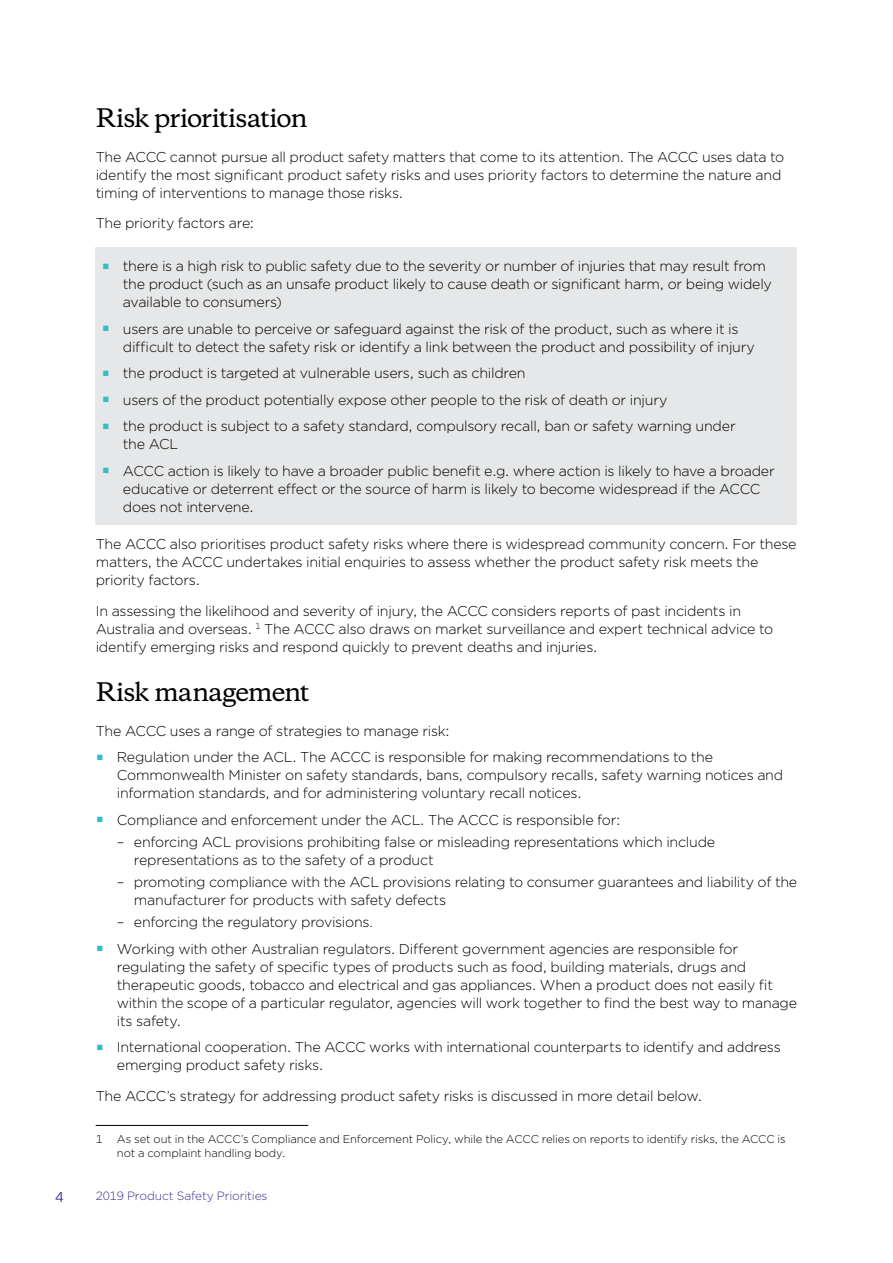
<style>
.page{position:relative;width:893px;height:1263px;background:#fff}
.page>*{position:absolute;margin:0;border:0;box-sizing:border-box;transform-origin:0 0}
._02_Heading_2_NP{font:500 24px "Copernicus";letter-spacing:-.045em;color:#000}
._02_Heading_2{font:500 24px "Copernicus";letter-spacing:-.045em;color:#000}
._01_Body_text{font:300 14.25px/18px "Gotham";letter-spacing:-.02em;color:#000}
.t1{font:14.25px "Gotham";color:#3b3092}
.t2{font:300 12px "Gotham";letter-spacing:-.01em;color:#3b3092}
._01_Footnote{font:300 11.25px/13.5px "Gotham";letter-spacing:-.01em;color:#000}
</style>
<div class="page">
<div style="left:96px;top:247px;width:701px;height:278px;background:#e6e7e8"></div>
<hr style="left:96px;top:1125px;width:212px;height:1px;background:#000">
<h2 class="_02_Heading_2_NP" style="left:96px;top:97px;width:213px">Risk prioritisation</h2>
<p class="_01_Body_text" style="left:96px;top:147px;width:690px">The ACCC cannot pursue all product safety matters that come to its attention. The ACCC uses data to identify the most significant product safety risks and uses priority factors to determine the nature and timing of interventions to manage those risks.</p>
<p class="_01_Body_text" style="left:96px;top:214px;width:160px">The priority factors are:</p>
<p class="_01_Body_text" style="left:123px;top:257px;width:650px">there is a high risk to public safety due to the severity or number of injuries that may result from the product (such as an unsafe product likely to cause death or significant harm, or being widely available to consumers)</p>
<p class="_01_Body_text" style="left:123px;top:319px;width:633px">users are unable to perceive or safeguard against the risk of the product, such as where it is difficult to detect the safety risk or identify a link between the product and possibility of injury</p>
<p class="_01_Body_text" style="left:123px;top:364px;width:404px">the product is targeted at vulnerable users, such as children</p>
<p class="_01_Body_text" style="left:123px;top:390px;width:546px">users of the product potentially expose other people to the risk of death or injury</p>
<p class="_01_Body_text" style="left:123px;top:417px;width:614px">the product is subject to a safety standard, compulsory recall, ban or safety warning under the ACL</p>
<p class="_01_Body_text" style="left:123px;top:461px;width:653px">ACCC action is likely to have a broader public benefit e.g. where action is likely to have a broader educative or deterrent effect or the source of harm is likely to become widespread if the ACCC does not intervene.</p>
<p class="_01_Body_text" style="left:96px;top:535px;width:702px">The ACCC also prioritises product safety risks where there is widespread community concern. For these matters, the ACCC undertakes initial enquiries to assess whether the product safety risk meets the priority factors.</p>
<p class="_01_Body_text" style="left:96px;top:602px;width:679px">In assessing the likelihood and severity of injury, the ACCC considers reports of past incidents in<br>Australia and overseas. <sup>1</sup> The ACCC also draws on market surveillance and expert technical advice to identify emerging risks and respond quickly to prevent deaths and injuries.</p>
<h2 class="_02_Heading_2" style="left:96px;top:671px;width:216px">Risk management</h2>
<p class="_01_Body_text" style="left:96px;top:721px;width:356px">The ACCC uses a range of strategies to manage risk:</p>
<p class="_01_Body_text" style="left:117px;top:748px;width:668px">Regulation under the ACL. The ACCC is responsible for making recommendations to the<br>Commonwealth Minister on safety standards, bans, compulsory recalls, safety warning notices and information standards, and for administering voluntary recall notices.</p>
<p class="_01_Body_text" style="left:117px;top:810px;width:505px">Compliance and enforcement under the ACL. The ACCC is responsible for:</p>
<p class="_01_Body_text" style="left:134px;top:832px;width:583px;text-indent:-17px">– enforcing ACL provisions prohibiting false or misleading representations which include representations as to the safety of a product</p>
<p class="_01_Body_text" style="left:134px;top:873px;width:665px;text-indent:-17px">– promoting compliance with the ACL provisions relating to consumer guarantees and liability of the manufacturer for products with safety defects</p>
<p class="_01_Body_text" style="left:117px;top:913px;width:257px">– enforcing the regulatory provisions.</p>
<p class="_01_Body_text" style="left:117px;top:939px;width:682px">Working with other Australian regulators. Different government agencies are responsible for regulating the safety of specific types of products such as food, building materials, drugs and therapeutic goods, tobacco and electrical and gas appliances. When a product does not easily fit within the scope of a particular regulator, agencies will work together to find the best way to manage its safety.</p>
<p class="_01_Body_text" style="left:117px;top:1038px;width:665px">International cooperation. The ACCC works with international counterparts to identify and address emerging product safety risks.</p>
<p class="_01_Body_text" style="left:96px;top:1087px;width:608px">The ACCC’s strategy for addressing product safety risks is discussed in more detail below.</p>
<p class="_01_Footnote" style="left:96px;top:1132px;width:8px">1</p>
<p class="_01_Footnote" style="left:117px;top:1132px;width:670px">As set out in the ACCC’s Compliance and Enforcement Policy, while the ACCC relies on reports to identify risks, the ACCC is not a complaint handling body.</p>
<p class="t1" style="left:55px;top:1188px;width:10px">4</p>
<p class="t2" style="left:96px;top:1188px;width:173px">2019 Product Safety Priorities</p>
</div>
